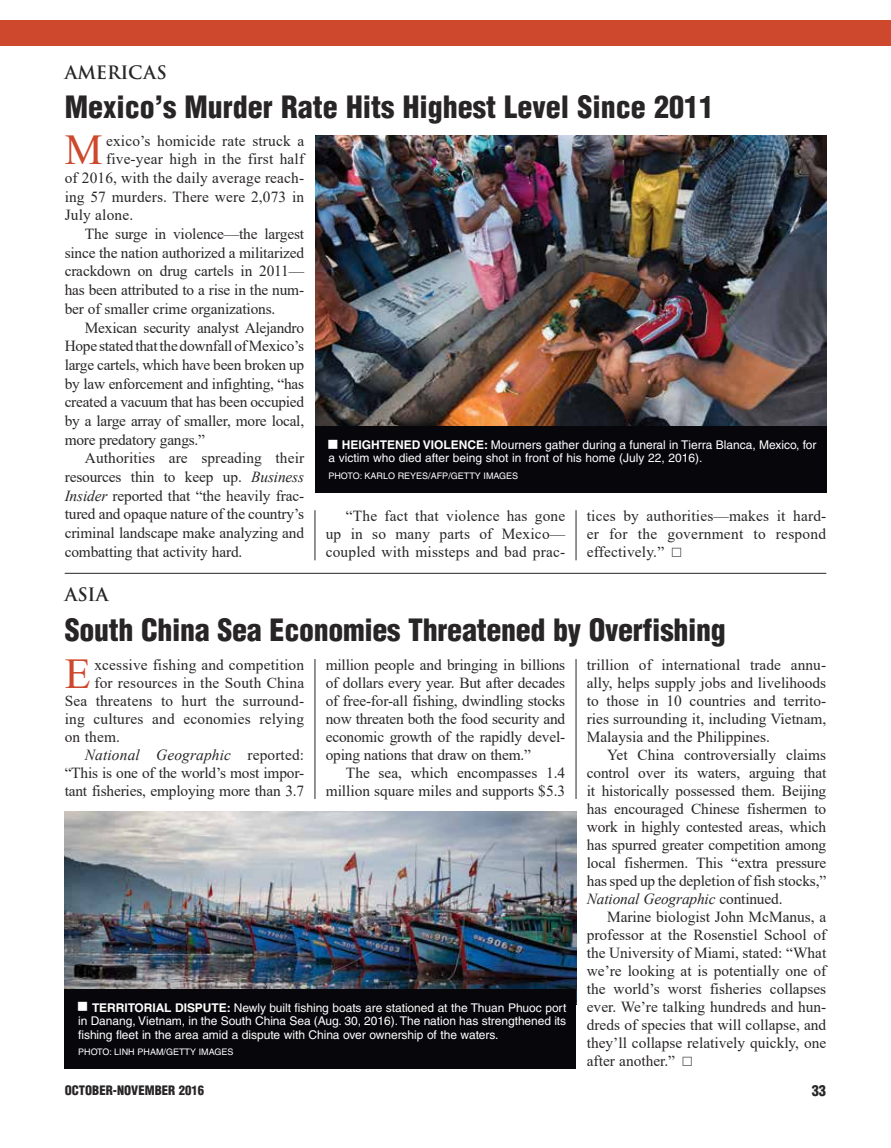
<style>
.page{position:relative;width:891px;height:1148px;background:#fff}
.page>*{position:absolute;margin:0;border:0;box-sizing:border-box;transform-origin:0 0}
.t1{font:42.6px "Times New Roman";color:#cd482c}
.t2{font:900 condensed 30px "Helvetica";letter-spacing:-.01em;color:#282526}
.t3{font:600 18px "Trajan Pro 3";letter-spacing:-.005em;color:#282526}
.t4{font:15.3px/18px "Times New Roman";letter-spacing:-.01em;color:#282526;text-align:justify}
.t5{font:15.3px "Times New Roman";letter-spacing:.01em;color:#282526}
.t6{font:italic 15.3px "Times New Roman";letter-spacing:.01em;color:#282526}
.t7{font:900 condensed 14.7px "Helvetica";color:#282526}
.t8{font:900 condensed 12.75px "Helvetica";color:#282526}
.t9{font:12px/13.5px "Helvetica";color:#fff}
.t10{font:9px "Helvetica";color:#fff}
.s1{font-style:italic}
.s2{font-weight:700}
.s3{font-style:normal}
</style>
<div class="page">
<div style="left:0;top:20px;width:891px;height:25px;background:#cd482c"></div>
<hr style="left:65px;top:573px;width:761px;height:1px;background:#282526">
<img style="left:315px;top:136px;width:511px;height:290px">
<img style="left:65px;top:811px;width:511px;height:177px">
<div style="left:315px;top:426px;width:511px;height:66px;background:#07070b"></div>
<div style="left:65px;top:988px;width:511px;height:80px;background:#07070b"></div>
<hr style="left:315px;top:510px;width:1px;height:50px;background:#282526">
<hr style="left:576px;top:510px;width:1px;height:50px;background:#282526">
<hr style="left:315px;top:659px;width:1px;height:140px;background:#282526">
<hr style="left:576px;top:659px;width:1px;height:140px;background:#282526">
<p class="t3" style="left:65px;top:60px;width:103px">AMERICAS</p>
<h2 class="t2" style="left:65px;top:88px;width:651px">Mexico’s Murder Rate Hits Highest Level Since 2011</h2>
<h1 class="t1" style="left:65px;top:120px;width:39px">M</h1>
<p class="t5" style="left:106px;top:130px;width:200px">exico’s homicide rate struck a</p>
<p class="t5" style="left:106px;top:148px;width:200px">five-year high in the first half</p>
<p class="t5" style="left:65px;top:167px;width:241px">of 2016, with the daily average reach-</p>
<p class="t5" style="left:65px;top:186px;width:241px">ing 57 murders. There were 2,073 in</p>
<p class="t5" style="left:65px;top:204px;width:70px">July alone.</p>
<p class="t4" style="left:85px;top:224px;width:221px">The surge in violence—the largest</p>
<p class="t4" style="left:65px;top:243px;width:241px">since the nation authorized a militarized</p>
<p class="t4" style="left:65px;top:262px;width:241px">crackdown on drug cartels in 2011—</p>
<p class="t4" style="left:65px;top:280px;width:241px">has been attributed to a rise in the num-</p>
<p class="t4" style="left:65px;top:299px;width:212px">ber of smaller crime organizations.</p>
<p class="t4" style="left:85px;top:318px;width:221px">Mexican security analyst Alejandro</p>
<p class="t4" style="left:65px;top:336px;width:241px">Hope stated that the downfall of Mexico’s</p>
<p class="t4" style="left:65px;top:355px;width:241px">large cartels, which have been broken up</p>
<p class="t4" style="left:65px;top:374px;width:241px">by law enforcement and infighting, “has</p>
<p class="t4" style="left:65px;top:392px;width:241px">created a vacuum that has been occupied</p>
<p class="t4" style="left:65px;top:411px;width:241px">by a large array of smaller, more local,</p>
<p class="t4" style="left:65px;top:430px;width:142px">more predatory gangs.”</p>
<p class="t4" style="left:85px;top:449px;width:221px">Authorities are spreading their</p>
<p class="t4" style="left:65px;top:467px;width:241px">resources thin to keep up. <span class="s1">Business</span></p>
<p class="t4" style="left:65px;top:486px;width:241px"><span class="s1">Insider</span> reported that “the heavily frac-</p>
<p class="t4" style="left:65px;top:505px;width:241px">tured and opaque nature of the country’s</p>
<p class="t4" style="left:65px;top:523px;width:241px">criminal landscape make analyzing and</p>
<p class="t4" style="left:65px;top:542px;width:179px">combatting that activity hard.</p>
<p class="t3" style="left:65px;top:581px;width:45px">ASIA</p>
<p class="t9" style="left:328px;top:438px;width:490px;text-indent:13px"><span class="s2">HEIGHTENED VIOLENCE:</span> Mourners gather during a funeral in Tierra Blanca, Mexico, for a victim who died after being shot in front of his home (July 22, 2016).</p>
<p class="t10" style="left:328px;top:470px;width:191px">PHOTO: KARLO REYES/AFP/GETTY IMAGES</p>
<p class="t4" style="left:326px;top:506px;width:241px;text-indent:20px">“The fact that violence has gone up in so many parts of Mexico— coupled with missteps and bad prac-</p>
<p class="t4" style="left:587px;top:506px;width:241px">tices by authorities—makes it hard&shy;er for the government to respond effectively.”</p>
<h2 class="t2" style="left:65px;top:611px;width:663px">South China Sea Economies Threatened by Overfishing</h2>
<h1 class="t1" style="left:65px;top:643px;width:27px">E</h1>
<p class="t5" style="left:94px;top:653px;width:211px">xcessive fishing and competition</p>
<p class="t5" style="left:94px;top:671px;width:211px">for resources in the South China</p>
<p class="t5" style="left:65px;top:689px;width:241px">Sea threatens to hurt the surround-</p>
<p class="t5" style="left:65px;top:707px;width:241px">ing cultures and economies relying</p>
<p class="t4" style="left:65px;top:727px;width:57px">on them.</p>
<p class="t6" style="left:85px;top:744px;width:221px">National Geographic <span class="s3">reported:</span></p>
<p class="t4" style="left:65px;top:763px;width:241px">“This is one of the world’s most impor-</p>
<p class="t4" style="left:65px;top:781px;width:241px">tant fisheries, employing more than 3.7</p>
<p class="t4" style="left:326px;top:655px;width:241px">million people and bringing in billions of dollars every year. But after decades of free-for-all fishing, dwindling stocks now threaten both the food security and economic growth of the rapidly devel&shy;oping nations that draw on them.”</p>
<p class="t4" style="left:326px;top:763px;width:241px;text-align:right">The sea, which encompasses 1.4 million square miles and supports $5.3</p>
<p class="t9" style="left:78px;top:1000px;width:490px;text-align:justify;text-indent:14px"><span class="s2">TERRITORIAL DISPUTE:</span> Newly built fishing boats are stationed at the Thuan Phuoc port in Danang, Vietnam, in the South China Sea (Aug. 30, 2016). The nation has strengthened its fishing fleet in the area amid a dispute with China over ownership of the waters.</p>
<p class="t10" style="left:78px;top:1046px;width:157px">PHOTO: LINH PHAM/GETTY IMAGES</p>
<p class="t4" style="left:587px;top:655px;width:241px">trillion of international trade annu&shy;ally, helps supply jobs and livelihoods to those in 10 countries and territo&shy;ries surrounding it, including Vietnam, Malaysia and the Philippines.</p>
<p class="t4" style="left:587px;top:745px;width:241px;text-indent:20px">Yet China controversially claims control over its waters, arguing that it historically possessed them. Beijing has encouraged Chinese fishermen to work in highly contested areas, which has spurred greater competition among local fishermen. This “extra pressure has sped up the depletion of fish stocks,” <span class="s1">National Geographic</span> continued.</p>
<p class="t4" style="left:587px;top:907px;width:241px;text-indent:20px">Marine biologist John McManus, a professor at the Rosenstiel School of the University of Miami, stated: “What we’re looking at is potentially one of the world’s worst fisheries collapses ever. We’re talking hundreds and hun&shy;dreds of species that will collapse, and they’ll collapse relatively quickly, one after another.”</p>
<p class="t8" style="left:65px;top:1082px;width:141px">OCTOBER-NOVEMBER 2016</p>
<p class="t7" style="left:812px;top:1080px;width:16px">33</p>
</div>
